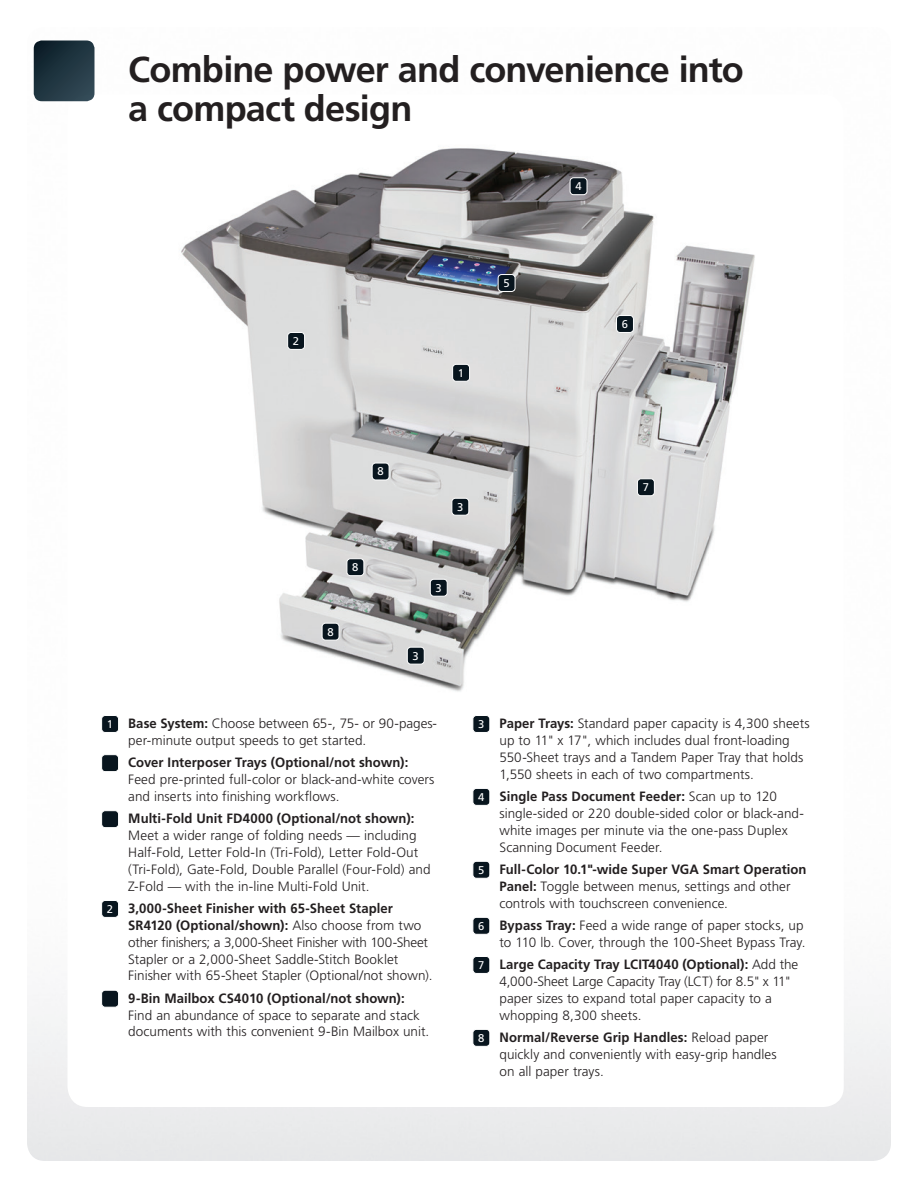
<style>
.page{position:relative;width:918px;height:1188px;background:#fff}
.page>*{position:absolute;margin:0;border:0;box-sizing:border-box;transform-origin:0 0}
.t1{font:700 36px/39px "Frutiger LT Std";letter-spacing:-.02em;color:#231f20}
.t2{font:300 13.5px/16.8px "Frutiger LT Std";color:#231f20}
.t3{font:700 13.5px "Frutiger LT Std";letter-spacing:.005em;color:#231f20}
.t4{font:11.25px "Frutiger LT Std";color:#fff}
.s1{font-weight:400;font-size:11.25px;color:#fff}
.s2{font-weight:700}
</style>
<div class="page">
<img style="left:181px;top:148px;width:574px;height:544px">
<svg style="left:34px;top:40px;width:60px;height:61px;background:#213641"></svg>
<div style="left:102px;top:716px;width:17px;height:16px;background:#08151e;border-radius:4px"></div>
<div style="left:101px;top:715px;width:18px;height:18px;border:1px solid #fff;border-radius:4px"></div>
<div style="left:102px;top:755px;width:17px;height:17px;background:#08151e;border-radius:4px"></div>
<div style="left:101px;top:754px;width:18px;height:18px;border:1px solid #fff;border-radius:4px"></div>
<div style="left:102px;top:811px;width:17px;height:17px;background:#08151e;border-radius:4px"></div>
<div style="left:101px;top:810px;width:18px;height:18px;border:1px solid #fff;border-radius:4px"></div>
<div style="left:102px;top:900px;width:17px;height:17px;background:#08151e;border-radius:4px"></div>
<div style="left:101px;top:900px;width:18px;height:18px;border:1px solid #fff;border-radius:4px"></div>
<div style="left:102px;top:990px;width:17px;height:17px;background:#08151e;border-radius:4px"></div>
<div style="left:101px;top:990px;width:18px;height:18px;border:1px solid #fff;border-radius:4px"></div>
<div style="left:473px;top:716px;width:17px;height:16px;background:#08151e;border-radius:4px"></div>
<div style="left:473px;top:715px;width:17px;height:18px;border:1px solid #fff;border-radius:4px"></div>
<div style="left:473px;top:788px;width:17px;height:17px;background:#08151e;border-radius:4px"></div>
<div style="left:473px;top:788px;width:17px;height:18px;border:1px solid #fff;border-radius:4px"></div>
<div style="left:473px;top:861px;width:17px;height:17px;background:#08151e;border-radius:4px"></div>
<div style="left:473px;top:861px;width:17px;height:18px;border:1px solid #fff;border-radius:4px"></div>
<div style="left:473px;top:917px;width:17px;height:17px;background:#08151e;border-radius:4px"></div>
<div style="left:473px;top:917px;width:17px;height:18px;border:1px solid #fff;border-radius:4px"></div>
<div style="left:473px;top:956px;width:17px;height:17px;background:#08151e;border-radius:4px"></div>
<div style="left:473px;top:956px;width:17px;height:18px;border:1px solid #fff;border-radius:4px"></div>
<div style="left:473px;top:1029px;width:17px;height:17px;background:#08151e;border-radius:4px"></div>
<div style="left:473px;top:1029px;width:17px;height:18px;border:1px solid #fff;border-radius:4px"></div>
<div style="left:453px;top:364px;width:17px;height:17px;background:#08151e;border-radius:4px"></div>
<div style="left:452px;top:364px;width:18px;height:18px;border:1px solid #fff;border-radius:4px"></div>
<div style="left:288px;top:332px;width:17px;height:17px;background:#08151e;border-radius:4px"></div>
<div style="left:287px;top:332px;width:18px;height:18px;border:1px solid #fff;border-radius:4px"></div>
<div style="left:452px;top:498px;width:17px;height:17px;background:#08151e;border-radius:4px"></div>
<div style="left:452px;top:498px;width:17px;height:18px;border:1px solid #fff;border-radius:4px"></div>
<div style="left:570px;top:178px;width:17px;height:17px;background:#08151e;border-radius:4px"></div>
<div style="left:570px;top:177px;width:17px;height:18px;border:1px solid #fff;border-radius:4px"></div>
<div style="left:498px;top:275px;width:17px;height:16px;background:#08151e;border-radius:4px"></div>
<div style="left:498px;top:274px;width:17px;height:18px;border:1px solid #fff;border-radius:4px"></div>
<div style="left:617px;top:316px;width:16px;height:16px;background:#08151e;border-radius:4px"></div>
<div style="left:616px;top:315px;width:18px;height:18px;border:1px solid #fff;border-radius:4px"></div>
<div style="left:430px;top:579px;width:17px;height:17px;background:#08151e;border-radius:4px"></div>
<div style="left:430px;top:579px;width:18px;height:18px;border:1px solid #fff;border-radius:4px"></div>
<div style="left:407px;top:647px;width:17px;height:17px;background:#08151e;border-radius:4px"></div>
<div style="left:407px;top:647px;width:18px;height:18px;border:1px solid #fff;border-radius:4px"></div>
<div style="left:637px;top:479px;width:17px;height:17px;background:#08151e;border-radius:4px"></div>
<div style="left:637px;top:478px;width:18px;height:18px;border:1px solid #fff;border-radius:4px"></div>
<div style="left:372px;top:463px;width:17px;height:17px;background:#08151e;border-radius:4px"></div>
<div style="left:372px;top:463px;width:17px;height:17px;border:1px solid #fff;border-radius:4px"></div>
<div style="left:347px;top:559px;width:17px;height:17px;background:#08151e;border-radius:4px"></div>
<div style="left:347px;top:558px;width:17px;height:18px;border:1px solid #fff;border-radius:4px"></div>
<div style="left:322px;top:623px;width:17px;height:17px;background:#08151e;border-radius:4px"></div>
<div style="left:322px;top:623px;width:17px;height:18px;border:1px solid #fff;border-radius:4px"></div>
<h1 class="t1" style="left:128px;top:51px;width:617px">Combine power and convenience into a compact design</h1>
<p class="t4" style="left:293px;top:334px;width:8px">2</p>
<p class="t4" style="left:458px;top:366px;width:8px">1</p>
<p class="t4" style="left:503px;top:276px;width:8px">5</p>
<p class="t4" style="left:575px;top:180px;width:8px">4</p>
<p class="t4" style="left:622px;top:317px;width:8px">6</p>
<p class="t4" style="left:377px;top:465px;width:8px">8</p>
<p class="t4" style="left:352px;top:561px;width:8px">8</p>
<p class="t4" style="left:327px;top:625px;width:8px">8</p>
<p class="t4" style="left:457px;top:500px;width:8px">3</p>
<p class="t4" style="left:436px;top:581px;width:8px">3</p>
<p class="t4" style="left:413px;top:649px;width:8px">3</p>
<p class="t4" style="left:643px;top:481px;width:8px">7</p>
<p class="t2" style="left:128px;top:715px;width:310px;text-indent:-21px"><span class="s1">1</span> <span class="s2">Base System:</span> Choose between 65-, 75- or 90-pages&shy;per-minute output speeds to get started.</p>
<p class="t3" style="left:128px;top:755px;width:282px">Cover Interposer Trays (Optional/not shown):</p>
<p class="t2" style="left:128px;top:771px;width:308px">Feed pre-printed full-color or black-and-white covers and inserts into finishing workflows.</p>
<p class="t3" style="left:128px;top:811px;width:288px">Multi-Fold Unit FD4000 (Optional/not shown):</p>
<p class="t2" style="left:128px;top:827px;width:304px">Meet a wider range of folding needs — including Half-Fold, Letter Fold-In (Tri-Fold), Letter Fold-Out (Tri-Fold), Gate-Fold, Double Parallel (Four-Fold) and Z-Fold — with the in-line Multi-Fold Unit.</p>
<p class="t2" style="left:128px;top:900px;width:306px;text-indent:-21px"><span class="s1">2</span> <span class="s2">3,000-Sheet Finisher with 65-Sheet Stapler SR4120 (Optional/shown):</span> Also choose from two other finishers; a 3,000-Sheet Finisher with 100-Sheet Stapler or a 2,000-Sheet Saddle-Stitch Booklet Finisher with 65-Sheet Stapler (Optional/not shown).</p>
<p class="t3" style="left:128px;top:990px;width:278px">9-Bin Mailbox CS4010 (Optional/not shown):</p>
<p class="t2" style="left:128px;top:1007px;width:303px">Find an abundance of space to separate and stack documents with this convenient 9-Bin Mailbox unit.</p>
<p class="t2" style="left:500px;top:715px;width:312px;text-indent:-21px"><span class="s1">3</span> <span class="s2">Paper Trays:</span> Standard paper capacity is 4,300 sheets up to 11" x 17", which includes dual front-loading 550-Sheet trays and a Tandem Paper Tray that holds 1,550 sheets in each of two compartments.</p>
<p class="t2" style="left:500px;top:788px;width:306px;text-indent:-21px"><span class="s1">4</span> <span class="s2">Single Pass Document Feeder:</span> Scan up to 120 single-sided or 220 double-sided color or black-and&shy;white images per minute via the one-pass Duplex Scanning Document Feeder.</p>
<p class="t2" style="left:499px;top:861px;width:309px;text-indent:-21px"><span class="s1">5</span> <span class="s2">Full-Color 10.1"-wide Super VGA Smart Operation<br>Panel:</span> Toggle between menus, settings and other controls with touchscreen convenience.</p>
<p class="t2" style="left:478px;top:917px;width:329px;text-align:right"><span class="s1">6</span> <span class="s2">Bypass Tray:</span> Feed a wide range of paper stocks, up to 110 lb. Cover, through the 100-Sheet Bypass Tray.</p>
<p class="t2" style="left:499px;top:956px;width:300px;text-indent:-21px"><span class="s1">7</span> <span class="s2">Large Capacity Tray LCIT4040 (Optional):</span> Add the 4,000-Sheet Large Capacity Tray (LCT) for 8.5" x 11" paper sizes to expand total paper capacity to a whopping 8,300 sheets.</p>
<p class="t2" style="left:500px;top:1029px;width:279px;text-indent:-21px"><span class="s1">8</span> <span class="s2">Normal/Reverse Grip Handles:</span> Reload paper quickly and conveniently with easy-grip handles on all paper trays.</p>
</div>
